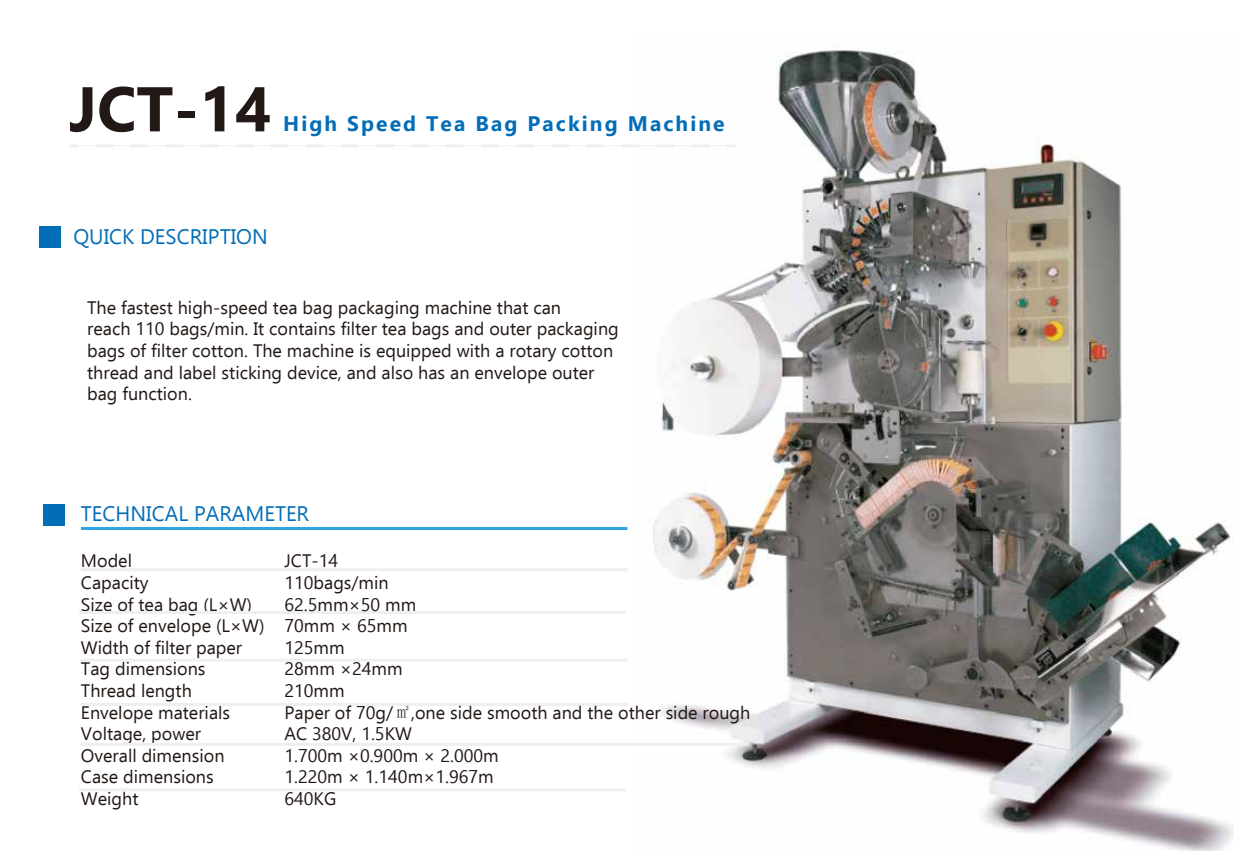
<style>
.page{position:relative;width:1234px;height:851px;background:#fff}
.page>*{position:absolute;margin:0;border:0;box-sizing:border-box;transform-origin:0 0}
.t1{font:700 63px "Ebrima";color:#221815}
.t2{font:21px "Ebrima";color:#036eb8}
.t3{font:700 21px "Ebrima";letter-spacing:.1em;color:#036eb8}
.t4{font:18px/21.6px "Ebrima";color:#221815}
.s1{font-family:"Adobe Song Std";font-weight:300}
</style>
<div class="page">
<img style="left:637px;top:50px;width:596px;height:800px">
<div style="left:39px;top:225px;width:22px;height:22px;background:#036eb8"></div>
<div style="left:43px;top:504px;width:22px;height:22px;background:#036eb8"></div>
<hr style="left:81px;top:568px;width:546px;height:3px;background:#efefef">
<hr style="left:79px;top:611px;width:546px;height:3px;background:#efefef">
<hr style="left:81px;top:658px;width:546px;height:3px;background:#efefef">
<hr style="left:81px;top:702px;width:546px;height:3px;background:#efefef">
<hr style="left:81px;top:742px;width:667px;height:3px;background:#efefef">
<hr style="left:79px;top:788px;width:546px;height:3px;background:#efefef">
<hr style="left:81px;top:527px;width:546px;height:3px;background:#2ea7e0">
<svg style="left:69px;top:145px;width:9px;height:2px"></svg>
<svg style="left:95px;top:144px;width:622px;height:3px"></svg>
<svg style="left:726px;top:144px;width:9px;height:3px"></svg>
<h1 class="t1" style="left:69px;top:59px;width:204px">JCT-14</h1>
<p class="t3" style="left:283px;top:107px;width:443px">High Speed Tea Bag Packing Machine</p>
<p class="t2" style="left:73px;top:221px;width:196px">QUICK DESCRIPTION</p>
<p class="t4" style="left:87px;top:296px;width:533px">The fastest high-speed tea bag packaging machine that can<br>reach 110 bags/min. It contains filter tea bags and outer packaging bags of filter cotton. The machine is equipped with a rotary cotton thread and label sticking device, and also has an envelope outer bag function.</p>
<p class="t2" style="left:81px;top:497px;width:230px">TECHNICAL PARAMETER</p>
<p class="t4" style="left:81px;top:549px;width:185px">Model<br>Capacity<br>Size of tea bag (L×W)<br>Size of envelope (L×W)<br>Width of filter paper<br>Tag dimensions<br>Thread length<br>Envelope materials<br>Voltage, power<br>Overall dimension<br>Case dimensions<br>Weight</p>
<p class="t4" style="left:284px;top:549px;width:467px">JCT-14<br>110bags/min<br>62.5mm×50 mm<br>70mm × 65mm<br>125mm<br>28mm ×24mm<br>210mm<br>Paper of 70g/<span class="s1">㎡</span>,one side smooth and the other side rough<br>AC 380V, 1.5KW<br>1.700m ×0.900m × 2.000m<br>1.220m × 1.140m×1.967m<br>640KG</p>
</div>
